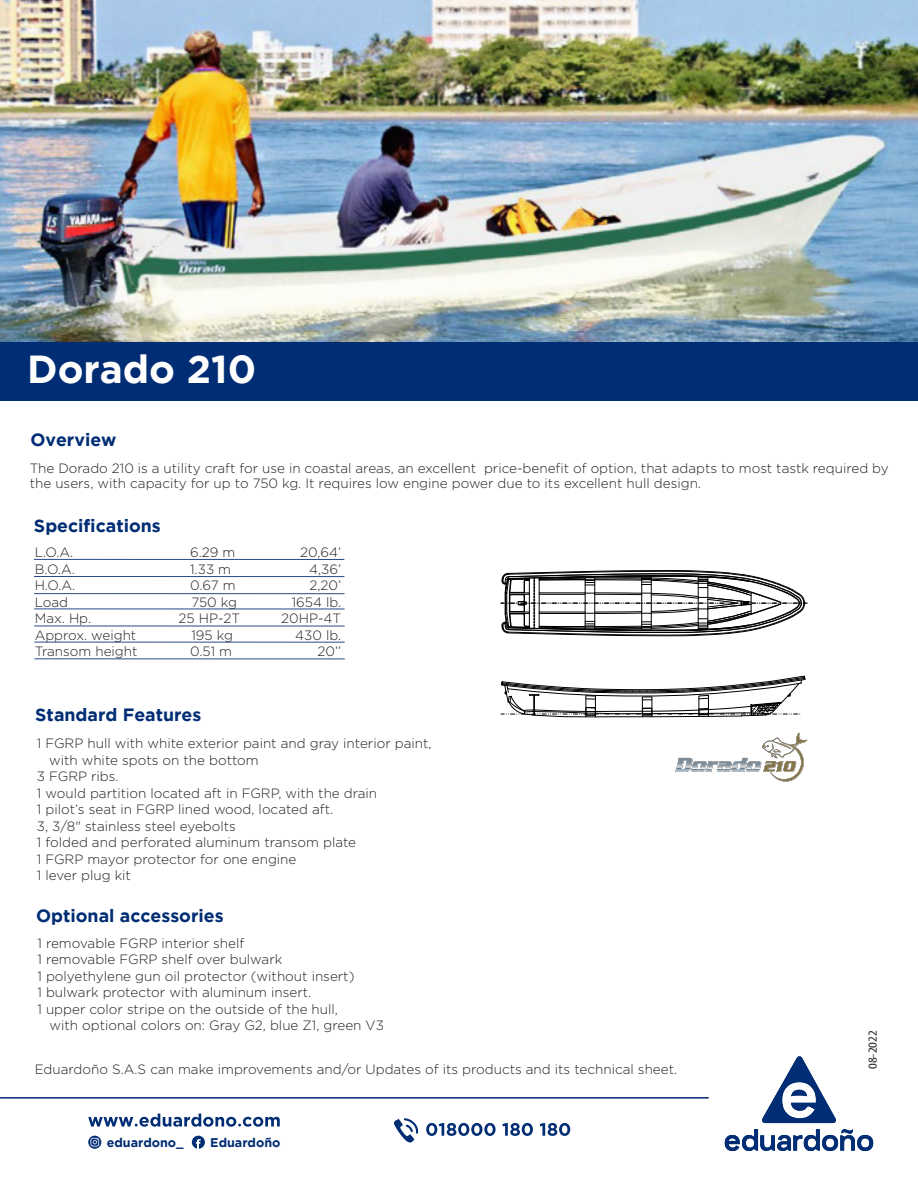
<style>
.page{position:relative;width:918px;height:1188px;background:#fff}
.page>*{position:absolute;margin:0;border:0;box-sizing:border-box;transform-origin:0 0}
.t1{font:700 39px "Gotham";color:#fff}
.t2{font:700 17.7px "Gotham";color:#002d74}
.t3{font:300 13.5px/16.5px "Gotham";color:#231f20}
.t4{font:700 12.6px "Gotham";color:#002d74}
.t5{font:condensed 12.45px "Myriad Pro";color:#272525;scale:1.2 1}
</style>
<div class="page">
<hr style="left:34px;top:559px;width:310px;height:1px;background:#264a8d">
<hr style="left:34px;top:576px;width:310px;height:1px;background:#264a8d">
<hr style="left:34px;top:593px;width:311px;height:1px;background:#264a8d">
<hr style="left:34px;top:609px;width:311px;height:1px;background:#264a8d">
<hr style="left:34px;top:626px;width:311px;height:1px;background:#264a8d">
<hr style="left:34px;top:642px;width:311px;height:1px;background:#264a8d">
<hr style="left:34px;top:659px;width:311px;height:1px;background:#264a8d">
<svg style="left:501px;top:570px;width:306px;height:147px"></svg>
<hr style="left:529px;top:578px;width:1px;height:50px;background:#000">
<hr style="left:539px;top:578px;width:1px;height:51px;background:#000">
<svg style="left:675px;top:733px;width:132px;height:49px"></svg>
<div style="left:0;top:340px;width:918px;height:60px;background:#002d74"></div>
<hr style="left:0;top:1097px;width:709px;height:2px;background:#002d74">
<svg style="left:426px;top:1123px;width:70px;height:13px"></svg>
<svg style="left:502px;top:1123px;width:31px;height:13px"></svg>
<svg style="left:540px;top:1123px;width:30px;height:13px"></svg>
<svg style="left:393px;top:1118px;width:25px;height:25px"></svg>
<svg style="left:88px;top:1114px;width:192px;height:13px"></svg>
<svg style="left:88px;top:1136px;width:13px;height:13px"></svg>
<svg style="left:192px;top:1136px;width:13px;height:13px"></svg>
<svg style="left:762px;top:1056px;width:74px;height:67px"></svg>
<svg style="left:725px;top:1129px;width:148px;height:22px"></svg>
<img style="left:0;top:0;width:918px;height:341px">
<h1 class="t1" style="left:27px;top:347px;width:230px">Dorado 210</h1>
<h2 class="t2" style="left:30px;top:430px;width:88px">Overview</h2>
<p class="t3" style="left:30px;top:461px;width:860px;line-height:15px">The Dorado 210 is a utility craft for use in coastal areas, an excellent price-benefit of option, that adapts to most tastk required by the users, with capacity for up to 750 kg. It requires low engine power due to its excellent hull design.</p>
<h2 class="t2" style="left:34px;top:516px;width:128px">Specifications</h2>
<p class="t3" style="left:190px;top:544px;width:47px">6.29 m</p>
<p class="t3" style="left:190px;top:560px;width:42px">1.33 m</p>
<p class="t3" style="left:190px;top:577px;width:47px">0.67 m</p>
<p class="t3" style="left:191px;top:593px;width:47px">750 kg</p>
<p class="t3" style="left:179px;top:610px;width:63px">25 HP-2T</p>
<p class="t3" style="left:191px;top:627px;width:43px">195 kg</p>
<p class="t3" style="left:190px;top:643px;width:44px">0.51 m</p>
<p class="t3" style="left:35px;top:544px;width:104px">L.O.A.<br>B.O.A.<br>H.O.A.<br>Load<br>Max. Hp.<br>Approx. weight<br>Transom height</p>
<p class="t3" style="left:281px;top:544px;width:62px;text-align:right">20,64’<br>4,36’<br>2,20’<br>1654 lb.<br>20HP-4T<br>430 lb.<br>20’’</p>
<h2 class="t2" style="left:35px;top:705px;width:168px">Standard Features</h2>
<p class="t3" style="left:37px;top:735px;width:396px">1 FGRP hull with white exterior paint and gray interior paint,</p>
<p class="t3" style="left:49px;top:752px;width:211px">with white spots on the bottom</p>
<p class="t3" style="left:37px;top:768px;width:83px">3 FGRP ribs.</p>
<p class="t3" style="left:37px;top:785px;width:342px">1 would partition located aft in FGRP, with the drain</p>
<p class="t3" style="left:37px;top:801px;width:298px">1 pilot’s seat in FGRP lined wood, located aft.</p>
<p class="t3" style="left:37px;top:818px;width:201px">3, 3/8" stainless steel eyebolts</p>
<p class="t3" style="left:37px;top:834px;width:321px">1 folded and perforated aluminum transom plate</p>
<p class="t3" style="left:37px;top:851px;width:261px">1 FGRP mayor protector for one engine</p>
<p class="t3" style="left:37px;top:867px;width:96px">1 lever plug kit</p>
<h2 class="t2" style="left:36px;top:905px;width:189px">Optional accessories</h2>
<p class="t3" style="left:37px;top:935px;width:319px">1 removable FGRP interior shelf<br>1 removable FGRP shelf over bulwark<br>1 polyethylene gun oil protector (without insert)<br>1 bulwark protector with aluminum insert.<br>1 upper color stripe on the outside of the hull,</p>
<p class="t3" style="left:50px;top:1017px;width:336px">with optional colors on: Gray G2, blue Z1, green V3</p>
<p class="t3" style="left:35px;top:1060px;width:644px">Eduardoño S.A.S can make improvements and/or Updates of its products and its technical sheet.</p>
<p class="t4" style="left:107px;top:1135px;width:79px">eduardono_</p>
<p class="t4" style="left:210px;top:1136px;width:72px">Eduardoño</p>
<p class="t5" style="left:865px;top:1069px;width:34px;rotate:-90deg">08-2022</p>
</div>
